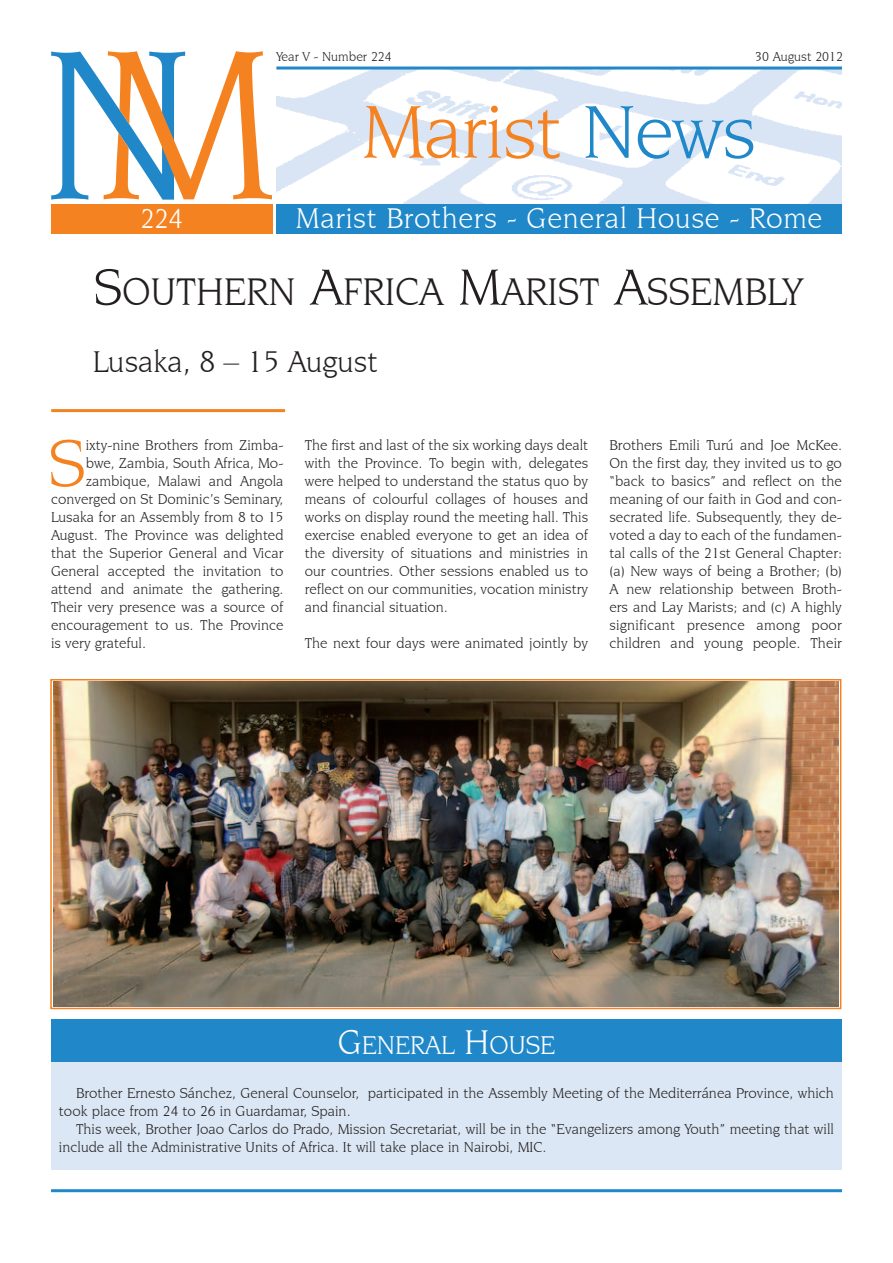
<style>
.page{position:relative;width:893px;height:1263px;background:#fff}
.page>*{position:absolute;margin:0;border:0;box-sizing:border-box;transform-origin:0 0}
.t1{font:79.5px "Novarese IT Cby BT";letter-spacing:-.015em;color:#f58220}
.t2{font:70.2px "Novarese IT Cby BT";color:#f58220}
.t3{font:40.5px "Novarese IT Cby BT";color:#231f20}
.t4{font:31.5px "Novarese IT Cby BT";color:#231f20}
.t5{font:30px "Novarese IT Cby BT";letter-spacing:.02em;color:#fff}
.t6{font:28.5px "Novarese IT Cby BT";color:#fff}
.t7{font:27px "Novarese IT Cby BT";color:#fff}
.t8{font:15px/18px "Novarese IT Cby BT";color:#231f20}
.t9{font:13.5px "Novarese IT Cby BT";color:#231f20}
.s1{color:#2088c9}
.s2{font-size:54px}
.s3{font-size:36px}
</style>
<div class="page">
<img style="left:276px;top:70px;width:566px;height:134px">
<hr style="left:276px;top:67px;width:566px;height:3px;background:#2088c9">
<div style="left:276px;top:204px;width:566px;height:30px;background:#2088c9"></div>
<svg style="left:51px;top:51px;width:221px;height:149px"></svg>
<hr style="left:51px;top:1189px;width:791px;height:3px;background:#2088c9">
<div style="left:51px;top:1062px;width:791px;height:107px;background:#dbe7f5"></div>
<div style="left:51px;top:204px;width:221px;height:30px;background:#f58220"></div>
<hr style="left:51px;top:409px;width:234px;height:3px;background:#f58220">
<div style="left:51px;top:1019px;width:791px;height:43px;background:#2088c9"></div>
<img style="left:53px;top:682px;width:785px;height:324px">
<div style="left:50px;top:679px;width:791px;height:330px;border:2px solid #f58220"></div>
<p class="t9" style="left:276px;top:49px;width:117px">Year V - Number 224</p>
<p class="t9" style="left:755px;top:49px;width:89px">30 August 2012</p>
<h3 class="t6" style="left:140px;top:202px;width:45px">224</h3>
<h1 class="t1" style="left:362px;top:85px;width:396px">Marist <span class="s1">News</span></h1>
<h3 class="t5" style="left:296px;top:201px;width:528px">Marist Brothers - General House - Rome</h3>
<h3 class="t3" style="left:94px;top:267px;width:710px"><span class="s2">S</span>OUTHERN <span class="s2">A</span>FRICA <span class="s2">M</span>ARIST <span class="s2">A</span>SSEMBLY</h3>
<h3 class="t4" style="left:93px;top:343px;width:287px">Lusaka, 8 – 15 August</h3>
<h2 class="t2" style="left:48px;top:421px;width:39px">S</h2>
<p class="t8" style="left:86px;top:436px;width:199px">ixty-nine Brothers from Zimba-</p>
<p class="t8" style="left:86px;top:454px;width:199px">bwe, Zambia, South Africa, Mo-</p>
<p class="t8" style="left:86px;top:472px;width:199px">zambique, Malawi and Angola</p>
<p class="t8" style="left:51px;top:490px;width:234px">converged on St Dominic’s Seminary,</p>
<p class="t8" style="left:51px;top:508px;width:234px">Lusaka for an Assembly from 8 to 15</p>
<p class="t8" style="left:51px;top:526px;width:234px">August. The Province was delighted</p>
<p class="t8" style="left:51px;top:544px;width:234px">that the Superior General and Vicar</p>
<p class="t8" style="left:51px;top:562px;width:234px">General accepted the invitation to</p>
<p class="t8" style="left:51px;top:580px;width:234px">attend and animate the gathering.</p>
<p class="t8" style="left:51px;top:598px;width:234px">Their very presence was a source of</p>
<p class="t8" style="left:51px;top:616px;width:234px">encouragement to us. The Province</p>
<p class="t8" style="left:51px;top:634px;width:96px">is very grateful.</p>
<p class="t8" style="left:305px;top:436px;width:285px;text-align:justify">The first and last of the six working days dealt with the Province. To begin with, delegates were helped to understand the status quo by means of colourful collages of houses and works on display round the meeting hall. This exercise enabled everyone to get an idea of the diversity of situations and ministries in our countries. Other sessions enabled us to reflect on our communities, vocation ministry and financial situation.</p>
<p class="t8" style="left:305px;top:634px;width:285px">The next four days were animated jointly by</p>
<p class="t8" style="left:609px;top:436px;width:234px;text-align:justify">Brothers Emili Turú and Joe McKee.<br>On the first day, they invited us to go “back to basics” and reflect on the meaning of our faith in God and con&shy;secrated life. Subsequently, they de&shy;voted a day to each of the fundamen&shy;tal calls of the 21st General Chapter: (a) New ways of being a Brother; (b)<br>A new relationship between Broth&shy;ers and Lay Marists; and (c) A highly significant presence among poor children and young people. Their</p>
<h3 class="t7" style="left:338px;top:1029px;width:219px"><span class="s3">G</span>ENERAL <span class="s3">H</span>OUSE</h3>
<p class="t8" style="left:59px;top:1084px;width:776px;text-indent:17px">Brother Ernesto Sánchez, General Counselor, participated in the Assembly Meeting of the Mediterránea Province, which took place from 24 to 26 in Guardamar, Spain.</p>
<p class="t8" style="left:59px;top:1120px;width:776px;text-indent:17px">This week, Brother Joao Carlos do Prado, Mission Secretariat, will be in the “Evangelizers among Youth” meeting that will include all the Administrative Units of Africa. It will take place in Nairobi, MIC.</p>
</div>
